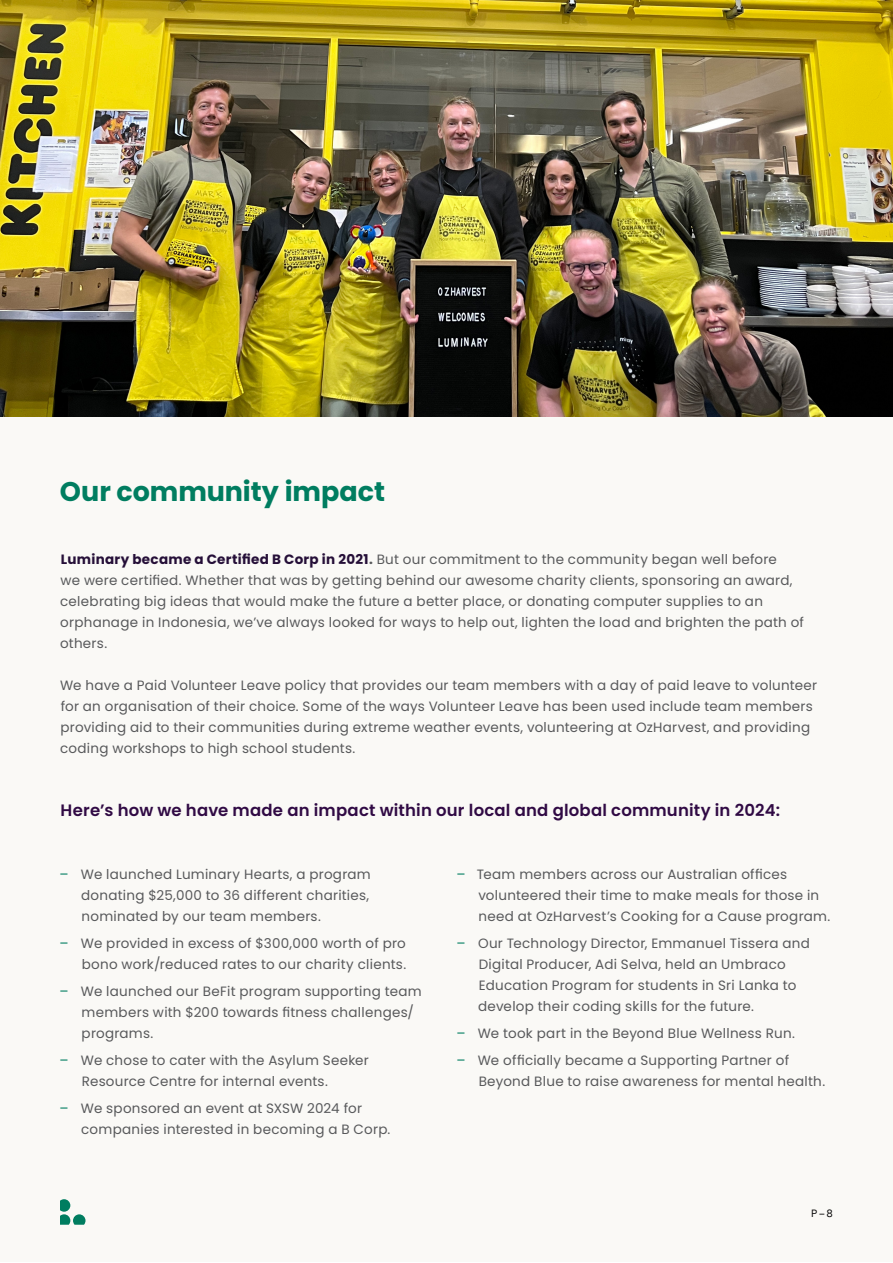
<style>
.page{position:relative;width:893px;height:1263px;background:#fff}
.page>*{position:absolute;margin:0;border:0;box-sizing:border-box;transform-origin:0 0}
.t1{font:700 27px "Poppins";letter-spacing:-.005em;color:#007d60}
.t2{font:600 16.5px "Poppins";letter-spacing:.01em;color:#300a44}
.t3{font:13.5px/21px "Poppins";letter-spacing:.02em;color:#58595b}
.t4{font:10.5px "Space Mono";color:#000}
.s1{font-weight:700;color:#250f38}
.s2{font-weight:700}
.s3{color:#007d60}
</style>
<div class="page">
<div style="left:0;top:0;width:893px;height:1261px;background:#faf9f6"></div>
<img style="left:0;top:0;width:893px;height:417px">
<svg style="left:60px;top:1199px;width:26px;height:26px"></svg>
<h1 class="t1" style="left:60px;top:476px;width:327px">Our community impact</h1>
<p class="t3" style="left:60px;top:549px;width:745px"><span class="s1">Luminary became a Certified B Corp in 2021</span><span class="s2">.</span> But our commitment to the community began well before<br>we were certified. Whether that was by getting behind our awesome charity clients, sponsoring an award, celebrating big ideas that would make the future a better place, or donating computer supplies to an orphanage in Indonesia, we’ve always looked for ways to help out, lighten the load and brighten the path of others.</p>
<p class="t3" style="left:60px;top:675px;width:759px">We have a Paid Volunteer Leave policy that provides our team members with a day of paid leave to volunteer for an organisation of their choice. Some of the ways Volunteer Leave has been used include team members providing aid to their communities during extreme weather events, volunteering at OzHarvest, and providing coding workshops to high school students.</p>
<p class="t2" style="left:61px;top:801px;width:721px">Here’s how we have made an impact within our local and global community in 2024:</p>
<p class="t3" style="left:81px;top:864px;width:291px;text-align:justify;text-indent:-22px"><span class="s3">–</span> We launched Luminary Hearts, a program donating $25,000 to 36 different charities, nominated by our team members.</p>
<p class="t3" style="left:60px;top:933px;width:348px;text-align:right"><span class="s3">–</span> We provided in excess of $300,000 worth of pro bono work/reduced rates to our charity clients.</p>
<p class="t3" style="left:82px;top:981px;width:342px;text-indent:-22px"><span class="s3">–</span> We launched our BeFit program supporting team members with $200 towards fitness challenges/ programs.</p>
<p class="t3" style="left:82px;top:1050px;width:289px;text-indent:-22px"><span class="s3">–</span> We chose to cater with the Asylum Seeker<br>Resource Centre for internal events.</p>
<p class="t3" style="left:81px;top:1098px;width:311px;text-indent:-22px"><span class="s3">–</span> We sponsored an event at SXSW 2024 for companies interested in becoming a B Corp.</p>
<p class="t3" style="left:478px;top:864px;width:353px;text-indent:-22px"><span class="s3">–</span> Team members across our Australian offices volunteered their time to make meals for those in need at OzHarvest’s Cooking for a Cause program.</p>
<p class="t3" style="left:478px;top:933px;width:333px;text-indent:-22px"><span class="s3">–</span> Our Technology Director, Emmanuel Tissera and Digital Producer, Adi Selva, held an Umbraco Education Program for students in Sri Lanka to develop their coding skills for the future.</p>
<p class="t3" style="left:456px;top:1023px;width:340px"><span class="s3">–</span> We took part in the Beyond Blue Wellness Run.</p>
<p class="t3" style="left:479px;top:1050px;width:348px;text-indent:-22px"><span class="s3">–</span> We officially became a Supporting Partner of<br>Beyond Blue to raise awareness for mental health.</p>
<p class="t4" style="left:811px;top:1206px;width:23px">P–8</p>
</div>
